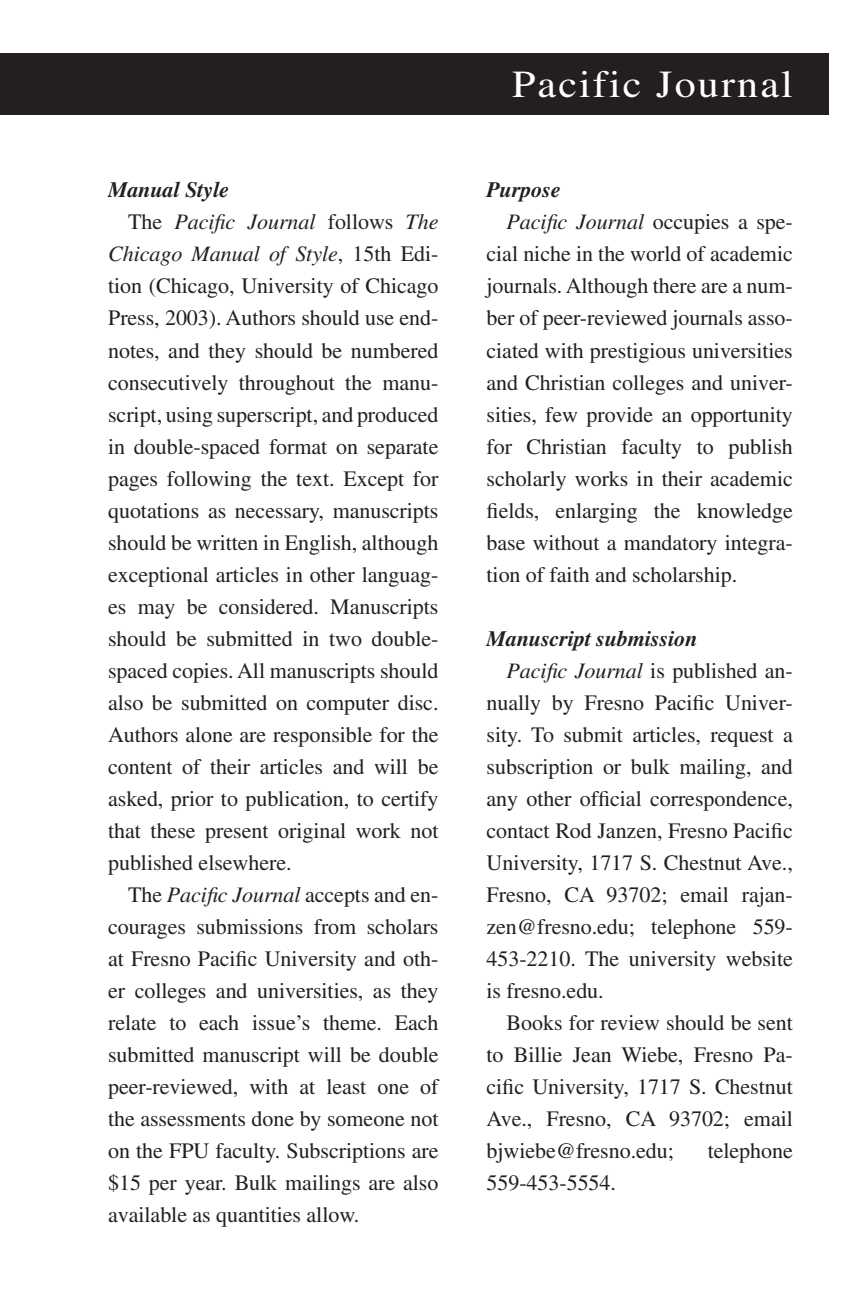
<style>
.page{position:relative;width:865px;height:1297px;background:#fff}
.page>*{position:absolute;margin:0;border:0;box-sizing:border-box;transform-origin:0 0}
.t1{font:38.2px "Times";letter-spacing:.05em;color:#fff;scale:1.1 1}
.article_text{font:22px/32px "Times";letter-spacing:-.005em;color:#231f20;text-align:justify}
.article_subhead{font:italic 700 22px "Times";letter-spacing:-.005em;color:#231f20}
.s1{font-style:italic}
</style>
<div class="page">
<div style="left:0;top:54px;width:828px;height:60px;background:#231f20"></div>
<p class="article_subhead" style="left:108px;top:177px;width:122px">Manual Style</p>
<p class="article_text" style="left:108px;top:206px;width:332px;text-indent:20px">The <span class="s1">Pacific Journal</span> follows <span class="s1">The Chicago Manual of Style</span>, 15th Edi&shy;tion (Chicago, University of Chicago Press, 2003). Authors should use end&shy;notes, and they should be numbered consecutively throughout the manu&shy;script, using superscript, and produced in double-spaced format on separate pages following the text. Except for quotations as necessary, manuscripts should be written in English, although exceptional articles in other languag&shy;es may be considered. Manuscripts should be submitted in two double&shy;spaced copies. All manuscripts should also be submitted on computer disc.<br>Authors alone are responsible for the content of their articles and will be asked, prior to publication, to certify that these present original work not published elsewhere.</p>
<p class="article_text" style="left:108px;top:878px;width:332px;text-indent:20px">The <span class="s1">Pacific Journal</span> accepts and en&shy;courages submissions from scholars at Fresno Pacific University and oth&shy;er colleges and universities, as they relate to each issue’s theme. Each submitted manuscript will be double peer-reviewed, with at least one of the assessments done by someone not on the FPU faculty. Subscriptions are $15 per year. Bulk mailings are also available as quantities allow.</p>
<p class="t1" style="left:512px;top:63px;width:257px">Pacific Journal</p>
<p class="article_subhead" style="left:486px;top:177px;width:76px">Purpose</p>
<p class="article_text" style="left:486px;top:206px;width:308px;text-indent:20px"><span class="s1">Pacific Journal</span> occupies a spe&shy;cial niche in the world of academic journals. Although there are a num&shy;ber of peer-reviewed journals asso&shy;ciated with prestigious universities and Christian colleges and univer&shy;sities, few provide an opportunity for Christian faculty to publish scholarly works in their academic fields, enlarging the knowledge base without a mandatory integra&shy;tion of faith and scholarship.</p>
<p class="article_subhead" style="left:486px;top:625px;width:212px">Manuscript submission</p>
<p class="article_text" style="left:486px;top:654px;width:308px;text-indent:20px"><span class="s1">Pacific Journal</span> is published an&shy;nually by Fresno Pacific Univer&shy;sity. To submit articles, request a subscription or bulk mailing, and any other official correspondence, contact Rod Janzen, Fresno Pacific University, 1717 S. Chestnut Ave., Fresno, CA 93702; email rajan&shy;zen@fresno.edu; telephone 559- 453-2210. The university website is fresno.edu.</p>
<p class="article_text" style="left:486px;top:1006px;width:308px;text-indent:20px">Books for review should be sent to Billie Jean Wiebe, Fresno Pa&shy;cific University, 1717 S. Chestnut Ave., Fresno, CA 93702; email bjwiebe@fresno.edu;</p>
<p class="article_text" style="left:707px;top:1134px;width:87px">telephone</p>
<p class="article_text" style="left:486px;top:1166px;width:131px">559-453-5554.</p>
</div>
